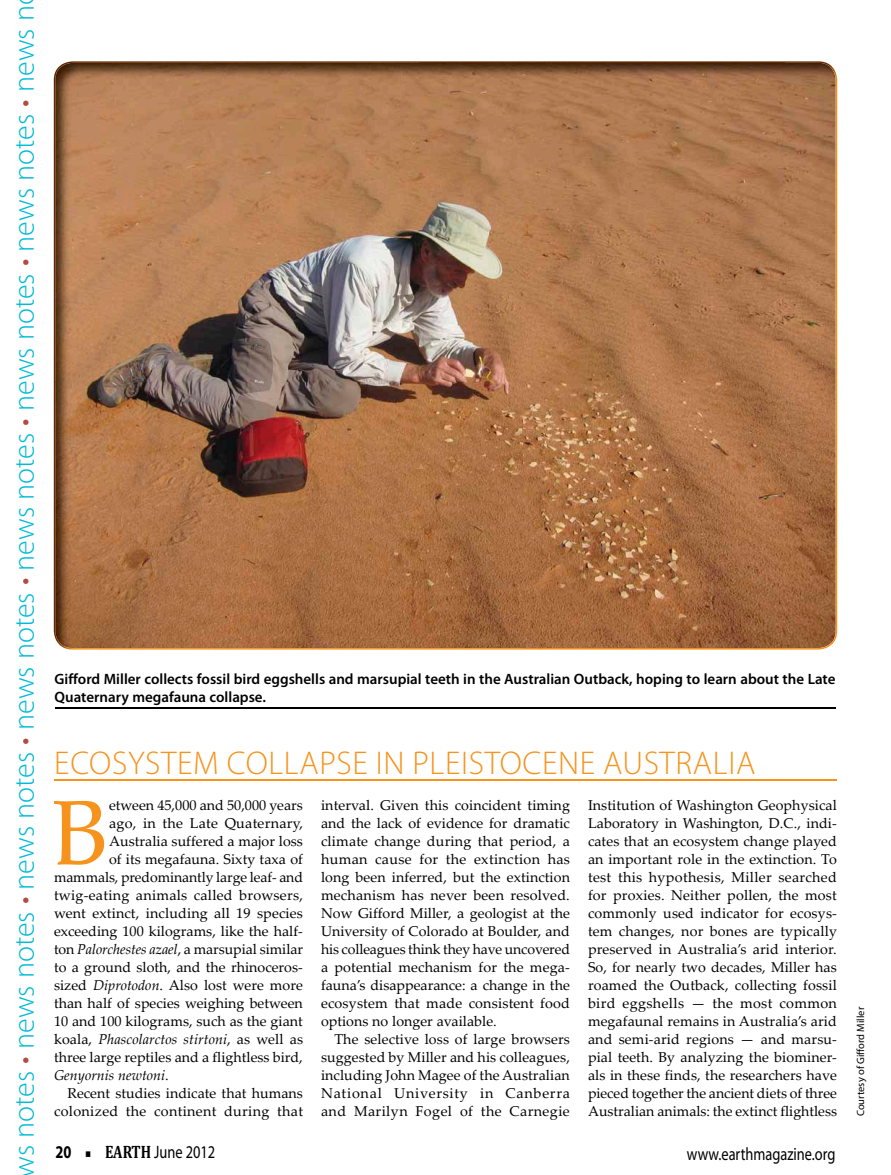
<style>
.page{position:relative;width:891px;height:1175px;background:#fff}
.page>*{position:absolute;margin:0;border:0;box-sizing:border-box;transform-origin:0 0}
.t1{font:91.8px "Palatino Linotype";color:#f6931c}
.t2{font:300 33px "Myriad Pro";letter-spacing:.02em;color:#f6931c}
.t3{font:300 30px "Myriad Pro";color:#00bad6}
.t4{font:18px "Myriad Pro";color:#000;scale:.8 1}
.t5{font:700 18px "Myriad Pro";color:#000;scale:.8 1}
.t6{font:600 15px/18px "Myriad Pro";color:#000}
.t7{font:14.25px/18px "Palatino Linotype";color:#000;text-align:justify}
.t8{font:italic 14.25px "Palatino Linotype";letter-spacing:.005em;color:#000}
.t9{font:14.25px "Palatino Linotype";letter-spacing:.025em;color:#000}
.t10{font:14.25px "Palatino Linotype";letter-spacing:.02em;color:#000}
.t11{font:10.5px "Myriad Pro";color:#000}
.s1{color:#b44a44}
.s2{font-style:italic}
.s3{font-style:normal}
.s4{font-family:"Cambria";font-weight:700}
</style>
<div class="page">
<img style="left:54px;top:61px;width:783px;height:588px">
<hr style="left:54px;top:779px;width:783px;height:2px;background:#f6931c">
<hr style="left:55px;top:707px;width:781px;height:2px;background:#000">
<h3 class="t3" style="left:6px;top:1177px;width:1173px;rotate:-90deg">ws notes <span class="s1">•</span> news notes <span class="s1">•</span> news notes <span class="s1">•</span> news notes <span class="s1">•</span> news notes <span class="s1">•</span> news notes <span class="s1">•</span> news notes <span class="s1">•</span> news n</h3>
<p class="t6" style="left:55px;top:670px;width:782px">Gifford Miller collects fossil bird eggshells and marsupial teeth in the Australian Outback, hoping to learn about the Late<br>Quaternary megafauna collapse.</p>
<h2 class="t2" style="left:54px;top:743px;width:702px">ECOSYSTEM COLLAPSE IN PLEISTOCENE AUSTRALIA</h2>
<h1 class="t1" style="left:53px;top:768px;width:58px">B</h1>
<p class="t7" style="left:109px;top:796px;width:195px">etween 45,000 and 50,000 years</p>
<p class="t7" style="left:588px;top:796px;width:251px">Institution of Washington Geophysical Laboratory in Washington, D.C., indi&shy;cates that an ecosystem change played an important role in the extinction. To test this hypothesis, Miller searched for proxies. Neither pollen, the most commonly used indicator for ecosys&shy;tem changes, nor bones are typically preserved in Australia’s arid interior.<br>So, for nearly two decades, Miller has roamed the Outback, collecting fossil bird eggshells — the most common megafaunal remains in Australia’s arid and semi-arid regions — and marsu&shy;pial teeth. By analyzing the biominer&shy;als in these finds, the researchers have pieced together the ancient diets of three Australian animals: the extinct flightless</p>
<p class="t7" style="left:321px;top:796px;width:251px">interval. Given this coincident timing and the lack of evidence for dramatic climate change during that period, a human cause for the extinction has long been inferred, but the extinction mechanism has never been resolved.<br>Now Gifford Miller, a geologist at the University of Colorado at Boulder, and his colleagues think they have uncovered a potential mechanism for the mega&shy;fauna’s disappearance: a change in the ecosystem that made consistent food options no longer available.</p>
<p class="t7" style="left:321px;top:1030px;width:251px;text-indent:13px">The selective loss of large browsers suggested by Miller and his colleagues, including John Magee of the Australian National University in Canberra and Marilyn Fogel of the Carnegie</p>
<p class="t10" style="left:109px;top:813px;width:196px">ago, in the Late Quaternary,</p>
<p class="t7" style="left:109px;top:832px;width:195px">Australia suffered a major loss</p>
<p class="t7" style="left:109px;top:850px;width:195px">of its megafauna. Sixty taxa of</p>
<p class="t7" style="left:54px;top:868px;width:251px">mammals, predominantly large leaf- and</p>
<p class="t7" style="left:54px;top:886px;width:250px">twig-eating animals called browsers,</p>
<p class="t7" style="left:54px;top:904px;width:250px">went extinct, including all 19 species</p>
<p class="t7" style="left:54px;top:922px;width:250px">exceeding 100 kilograms, like the half-</p>
<p class="t7" style="left:54px;top:940px;width:251px">ton <span class="s2">Palorchestes azael</span>, a marsupial similar</p>
<p class="t7" style="left:54px;top:958px;width:250px">to a ground sloth, and the rhinoceros-</p>
<p class="t7" style="left:54px;top:976px;width:250px">sized <span class="s2">Diprotodon</span>. Also lost were more</p>
<p class="t7" style="left:54px;top:994px;width:250px">than half of species weighing between</p>
<p class="t7" style="left:54px;top:1012px;width:250px">10 and 100 kilograms, such as the giant</p>
<p class="t8" style="left:54px;top:1029px;width:251px"><span class="s3">koala,</span> Phascolarctos stirtoni<span class="s3">, as well as</span></p>
<p class="t7" style="left:54px;top:1048px;width:250px">three large reptiles and a flightless bird,</p>
<p class="t8" style="left:54px;top:1065px;width:116px">Genyornis newtoni<span class="s3">.</span></p>
<p class="t7" style="left:67px;top:1084px;width:237px">Recent studies indicate that humans</p>
<p class="t9" style="left:54px;top:1101px;width:251px">colonized the continent during that</p>
<p class="t5" style="left:56px;top:1140px;width:21px">20</p>
<p class="t4" style="left:86px;top:1141px;width:163px">■ <span class="s4">EARTH</span> June 2012</p>
<p class="t4" style="left:687px;top:1142px;width:187px">www.earthmagazine.org</p>
<p class="t11" style="left:854px;top:1116px;width:111px;rotate:-90deg">Courtesy of Gi ord Miller</p>
</div>
